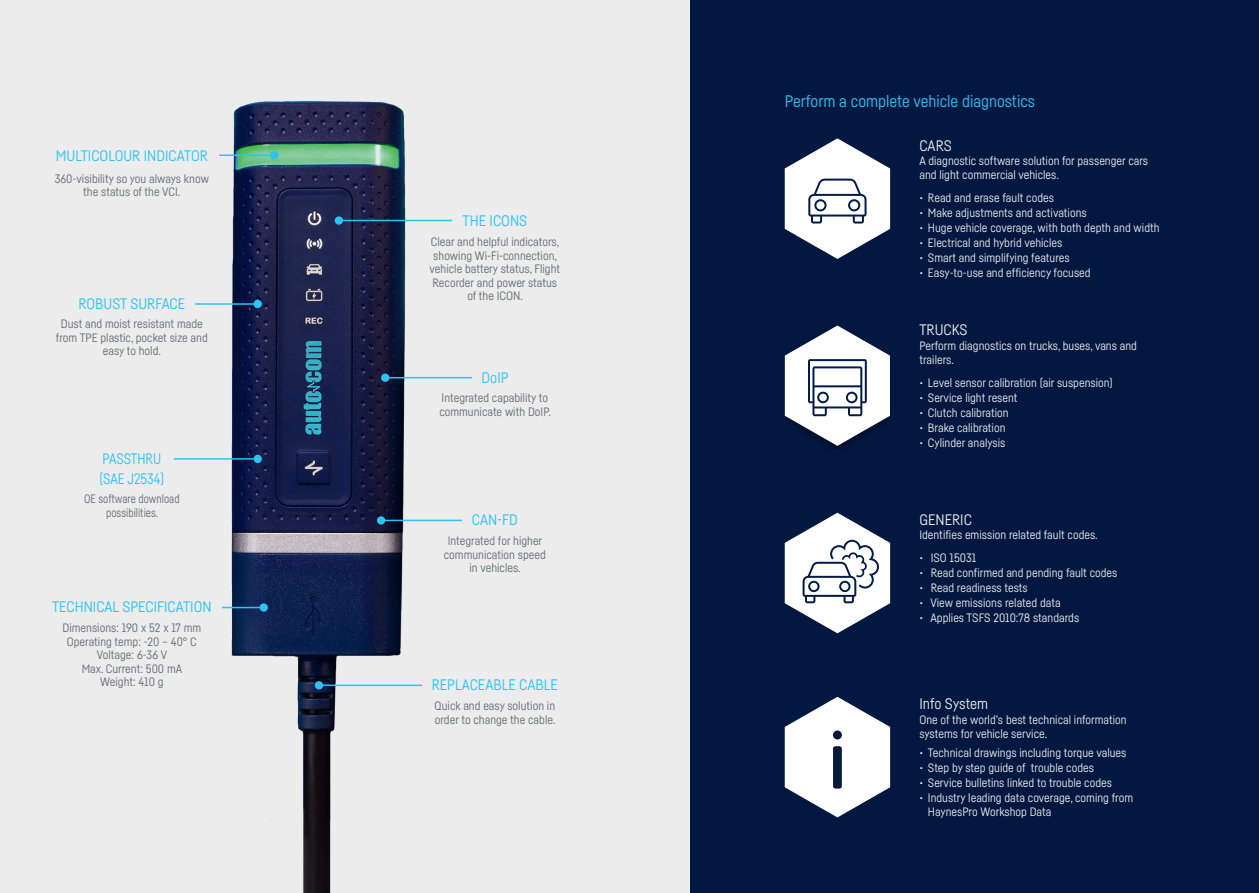
<style>
.page{position:relative;width:1259px;height:893px;background:#fff}
.page>*{position:absolute;margin:0;border:0;box-sizing:border-box;transform-origin:0 0}
.t1{font:16.5px "Fabrikat";color:#2dc4f2}
.t2{font:15px "Fabrikat";color:#2dc4f2}
.t3{font:15px "Fabrikat";color:#ebeceb}
.t4{font:15px/19.5px "Fabrikat";color:#2dc4f2;scale:.91 1}
.t5{font:12px/14.4px "Fabrikat";color:#ebeceb}
.t6{font:12px/13.5px "Fabrikat";color:#646f74;text-align:center}
.t7{font:12px/13.5px "Fabrikat";color:#646f74;text-align:center;scale:.91 1}
</style>
<div class="page">
<div style="left:0;top:0;width:778px;height:893px;background:#ebeceb"></div>
<img style="left:222px;top:101px;width:217px;height:792px">
<hr style="left:219px;top:154px;width:55px;height:2px;background:#2dc4f2">
<div style="left:270px;top:151px;width:8px;height:8px;background:#2dc4f2;border-radius:50%"></div>
<hr style="left:385px;top:377px;width:87px;height:1px;background:#2dc4f2">
<div style="left:381px;top:374px;width:8px;height:8px;background:#2dc4f2;border-radius:50%"></div>
<hr style="left:195px;top:303px;width:63px;height:2px;background:#2dc4f2">
<hr style="left:319px;top:685px;width:103px;height:1px;background:#2dc4f2">
<div style="left:253px;top:300px;width:9px;height:8px;background:#2dc4f2;border-radius:50%"></div>
<div style="left:315px;top:681px;width:8px;height:8px;background:#2dc4f2;border-radius:50%"></div>
<hr style="left:339px;top:220px;width:113px;height:1px;background:#2dc4f2">
<div style="left:335px;top:216px;width:8px;height:9px;background:#2dc4f2;border-radius:50%"></div>
<hr style="left:381px;top:520px;width:81px;height:1px;background:#2dc4f2">
<hr style="left:174px;top:458px;width:84px;height:2px;background:#2dc4f2">
<hr style="left:222px;top:607px;width:42px;height:1px;background:#2dc4f2">
<div style="left:377px;top:516px;width:8px;height:9px;background:#2dc4f2;border-radius:50%"></div>
<div style="left:253px;top:455px;width:9px;height:8px;background:#2dc4f2;border-radius:50%"></div>
<div style="left:259px;top:603px;width:9px;height:9px;background:#2dc4f2;border-radius:50%"></div>
<div style="left:690px;top:0;width:569px;height:893px;background:#021841"></div>
<svg style="left:784px;top:697px;width:106px;height:120px"></svg>
<div style="left:833px;top:730px;width:9px;height:9px;background:#081a3b;border-radius:50%"></div>
<div style="left:834px;top:747px;width:7px;height:41px;background:#081a3b;border-radius:2px"></div>
<div style="left:833px;top:746px;width:9px;height:43px;border:2px solid #081a3b;border-radius:2px"></div>
<svg style="left:784px;top:513px;width:106px;height:120px"></svg>
<svg style="left:784px;top:138px;width:106px;height:121px"></svg>
<img style="left:784px;top:355px;width:63px;height:94px">
<svg style="left:785px;top:325px;width:105px;height:121px"></svg>
<p class="t2" style="left:56px;top:147px;width:154px">MULTICOLOUR INDICATOR</p>
<p class="t6" style="left:55px;top:172px;width:156px">360-visibility so you always know the status of the VCI.</p>
<p class="t2" style="left:78px;top:295px;width:108px">ROBUST SURFACE</p>
<p class="t6" style="left:56px;top:317px;width:153px">Dust and moist resistant made from TPE plastic, pocket size and easy to hold.</p>
<p class="t4" style="left:99px;top:449px;width:73px">PASSTHRU (SAE J2534)</p>
<p class="t7" style="left:84px;top:492px;width:106px">OE software download possibilities.</p>
<p class="t2" style="left:52px;top:598px;width:161px">TECHNICAL SPECIFICATION</p>
<p class="t6" style="left:62px;top:621px;width:140px">Dimensions: 190 x 52 x 17 mm<br>Operating temp: -20 – 40° C<br>Voltage: 6-36 V<br>Max. Current: 500 mA<br>Weight: 410 g</p>
<p class="t2" style="left:462px;top:212px;width:66px">THE ICONS</p>
<p class="t6" style="left:429px;top:235px;width:132px">Clear and helpful indicators, showing Wi-Fi-connection, vehicle battery status, Flight<br>Recorder and power status of the ICON.</p>
<p class="t2" style="left:481px;top:369px;width:28px">DoIP</p>
<p class="t6" style="left:439px;top:391px;width:113px;text-align:left">Integrated capability to communicate with DoIP.</p>
<p class="t2" style="left:472px;top:511px;width:48px">CAN-FD</p>
<p class="t6" style="left:444px;top:534px;width:104px">Integrated for higher communication speed in vehicles.</p>
<p class="t2" style="left:432px;top:676px;width:128px">REPLACEABLE CABLE</p>
<p class="t6" style="left:434px;top:699px;width:122px;text-align:left">Quick and easy solution in order to change the cable.</p>
<h1 class="t1" style="left:784px;top:91px;width:252px">Perform a complete vehicle diagnostics</h1>
<p class="t3" style="left:919px;top:136px;width:34px">CARS</p>
<p class="t5" style="left:919px;top:153px;width:230px">A diagnostic software solution for passenger cars and light commercial vehicles.</p>
<p class="t5" style="left:919px;top:190px;width:136px">• Read and erase fault codes</p>
<p class="t5" style="left:919px;top:205px;width:169px">• Make adjustments and activations</p>
<p class="t5" style="left:919px;top:220px;width:242px">• Huge vehicle coverage, with both depth and width</p>
<p class="t5" style="left:919px;top:235px;width:144px">• Electrical and hybrid vehicles</p>
<p class="t5" style="left:919px;top:250px;width:152px">• Smart and simplifying features</p>
<p class="t5" style="left:919px;top:265px;width:173px">• Easy-to-use and efficiency focused</p>
<p class="t3" style="left:919px;top:321px;width:50px">TRUCKS</p>
<p class="t5" style="left:919px;top:338px;width:219px">Perform diagnostics on trucks, buses, vans and trailers.</p>
<p class="t5" style="left:919px;top:375px;width:195px">• Level sensor calibration (air suspension)</p>
<p class="t5" style="left:919px;top:390px;width:100px">• Service light resent</p>
<p class="t5" style="left:919px;top:405px;width:91px">• Clutch calibration</p>
<p class="t5" style="left:919px;top:420px;width:88px">• Brake calibration</p>
<p class="t5" style="left:919px;top:435px;width:87px">• Cylinder analysis</p>
<p class="t3" style="left:919px;top:511px;width:54px">GENERIC</p>
<p class="t5" style="left:919px;top:528px;width:180px">Identifies emission related fault codes.</p>
<p class="t5" style="left:919px;top:550px;width:58px">• ISO 15031</p>
<p class="t5" style="left:919px;top:565px;width:199px">• Read confirmed and pending fault codes</p>
<p class="t5" style="left:919px;top:580px;width:110px">• Read readiness tests</p>
<p class="t5" style="left:919px;top:595px;width:143px">• View emissions related data</p>
<p class="t5" style="left:919px;top:610px;width:161px">• Applies TSFS 2010:78 standards</p>
<p class="t3" style="left:919px;top:695px;width:70px">Info System</p>
<p class="t5" style="left:919px;top:712px;width:209px">One of the world’s best technical information systems for vehicle service.</p>
<p class="t5" style="left:919px;top:746px;width:208px">• Technical drawings including torque values</p>
<p class="t5" style="left:919px;top:761px;width:176px">• Step by step guide of trouble codes</p>
<p class="t5" style="left:919px;top:776px;width:194px">• Service bulletins linked to trouble codes</p>
<p class="t5" style="left:928px;top:790px;width:207px;text-indent:-9px">• Industry leading data coverage, coming from<br>HaynesPro Workshop Data</p>
</div>
